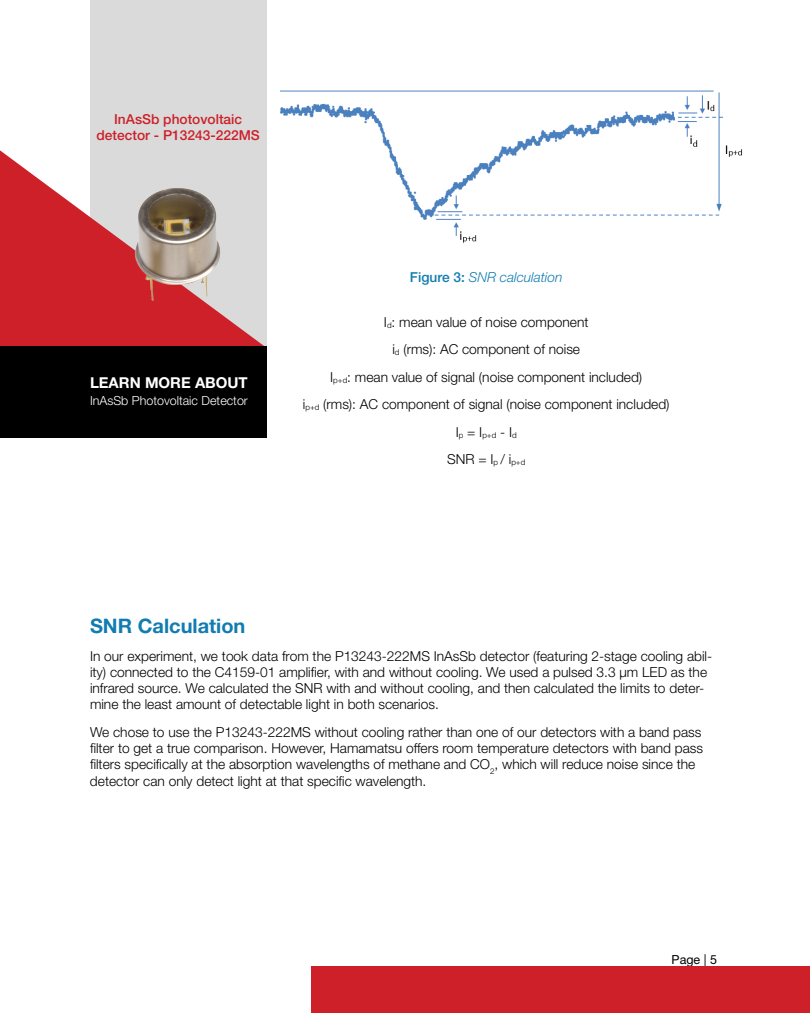
<style>
.page{position:relative;width:810px;height:1035px;background:#fff}
.page>*{position:absolute;margin:0;border:0;box-sizing:border-box;transform-origin:0 0}
.t1{font:700 20px "Helvetica Neue LT Std";color:#117cb1}
.t2{font:700 15px "Helvetica Neue LT Std";color:#fff}
.t3{font:300 13.75px/16.2px "Helvetica Neue LT Std";color:#000}
.t4{font:500 13.75px/16.2px "Helvetica Neue LT Std";color:#cd2028;text-align:center}
.t5{font:italic 300 13.75px "Helvetica Neue LT Std";color:#117cb1}
.t6{font:300 12.5px "Helvetica Neue LT Std";color:#fff}
.t7{font:12.5px "Helvetica Neue LT Std";color:#000}
.s1{font-weight:500;font-style:normal}
.s2{font-size:8px}
</style>
<div class="page">
<div style="left:311px;top:966px;width:499px;height:46px;background:#cd2028"></div>
<img style="left:266px;top:61px;width:477px;height:182px">
<div style="left:90px;top:0;width:176px;height:346px;background:#dadadb"></div>
<svg style="left:0;top:150px;width:264px;height:196px"></svg>
<div style="left:0;top:346px;width:266px;height:92px;background:#000"></div>
<img style="left:5px;top:187px;width:266px;height:138px">
<p class="t4" style="left:97px;top:110px;width:165px">InAsSb photovoltaic detector - P13243-222MS</p>
<p class="t2" style="left:90px;top:373px;width:159px">LEARN MORE ABOUT</p>
<p class="t6" style="left:90px;top:393px;width:159px">InAsSb Photovoltaic Detector</p>
<p class="t5" style="left:410px;top:269px;width:154px"><span class="s1">Figure 3:</span> SNR calculation</p>
<p class="t3" style="left:303px;top:308px;width:368px;line-height:27.5px;text-align:center">I<span class="s2">d</span>: mean value of noise component<br>i<span class="s2">d</span> (rms): AC component of noise<br>I<span class="s2">p+d</span>: mean value of signal (noise component included)<br>i<span class="s2">p+d</span> (rms): AC component of signal (noise component included)<br>I<span class="s2">p</span> = I<span class="s2">p+d</span> - I<span class="s2">d<br></span>SNR = I<span class="s2">p</span> / i<span class="s2">p+d</span></p>
<h1 class="t1" style="left:90px;top:614px;width:157px">SNR Calculation</h1>
<p class="t3" style="left:90px;top:647px;width:624px">In our experiment, we took data from the P13243-222MS InAsSb detector (featuring 2-stage cooling abil&shy;ity) connected to the C4159-01 amplifier, with and without cooling. We used a pulsed 3.3 µm LED as the infrared source. We calculated the SNR with and without cooling, and then calculated the limits to deter&shy;mine the least amount of detectable light in both scenarios.</p>
<p class="t3" style="left:90px;top:723px;width:615px">We chose to use the P13243-222MS without cooling rather than one of our detectors with a band pass filter to get a true comparison. However, Hamamatsu offers room temperature detectors with band pass filters specifically at the absorption wavelengths of methane and CO<sub>2</sub>, which will reduce noise since the detector can only detect light at that specific wavelength.</p>
<p class="t7" style="left:672px;top:952px;width:47px">Page | 5</p>
</div>
